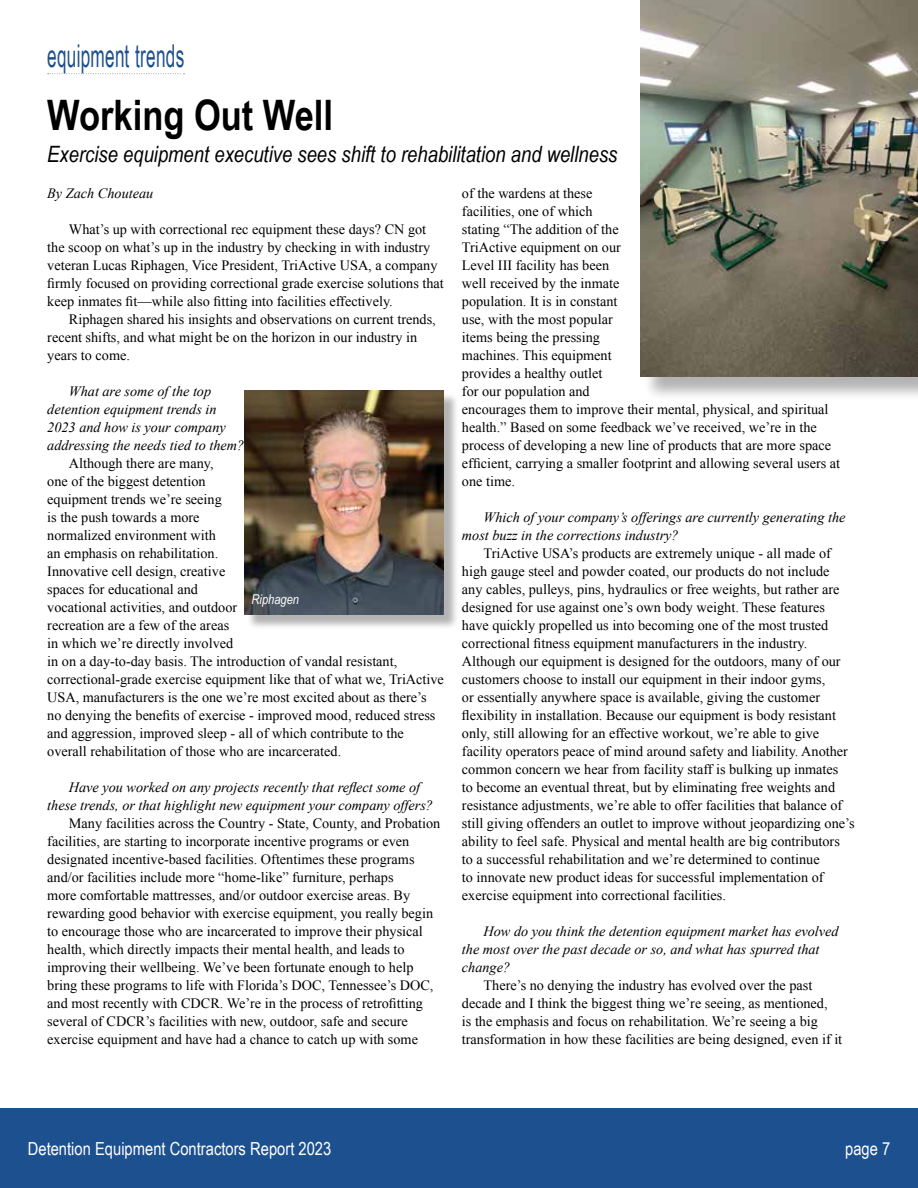
<style>
.page{position:relative;width:918px;height:1188px;background:#fff}
.page>*{position:absolute;margin:0;border:0;box-sizing:border-box;transform-origin:0 0}
.t1{font:700 42px "Arial Narrow";color:#000}
.t2{font:31.5px "Arial Narrow";letter-spacing:.01em;color:#1d508e;scale:.67 1}
.t3{font:italic 22.5px "Arial Narrow";color:#000}
.t4{font:18px "Arial Narrow";color:#fff}
.t5{font:14.25px/18px "Times New Roman";color:#000}
.t6{font:italic 14.25px/18px "Times New Roman";color:#000}
.t7{font:italic 13.5px "Arial Narrow";color:#fff}
</style>
<div class="page">
<svg style="left:48px;top:73px;width:136px;height:1px"></svg>
<div style="left:0;top:1109px;width:918px;height:79px;background:#1d508e"></div>
<div style="left:246px;top:393px;width:213px;height:237px;background:#000;opacity:.3"></div>
<img style="left:244px;top:391px;width:200px;height:224px">
<div style="left:643px;top:2px;width:275px;height:400px;background:#000;opacity:.3"></div>
<img style="left:640px;top:0;width:278px;height:377px">
<h2 class="t2" style="left:47px;top:32px;width:206px">equipment trends</h2>
<h1 class="t1" style="left:47px;top:83px;width:287px">Working Out Well</h1>
<h3 class="t3" style="left:47px;top:139px;width:572px">Exercise equipment executive sees shift to rehabilitation and wellness</h3>
<p class="t6" style="left:47px;top:184px;width:108px">By Zach Chouteau</p>
<p class="t5" style="left:47px;top:220px;width:398px;text-indent:22px">What’s up with correctional rec equipment these days? CN got the scoop on what’s up in the industry by checking in with industry veteran Lucas Riphagen, Vice President, TriActive USA, a company firmly focused on providing correctional grade exercise solutions that keep inmates fit—while also fitting into facilities effectively.</p>
<p class="t5" style="left:47px;top:310px;width:390px;text-indent:22px">Riphagen shared his insights and observations on current trends, recent shifts, and what might be on the horizon in our industry in years to come.</p>
<p class="t6" style="left:47px;top:382px;width:198px;text-indent:22px">What are some of the top detention equipment trends in<br>2023 and how is your company addressing the needs tied to them?</p>
<p class="t5" style="left:47px;top:454px;width:398px;text-indent:22px">Although there are many,<br>one of the biggest detention<br>equipment trends we’re seeing<br>is the push towards a more<br>normalized environment with<br>an emphasis on rehabilitation.<br>Innovative cell design, creative<br>spaces for educational and<br>vocational activities, and outdoor<br>recreation are a few of the areas<br>in which we’re directly involved<br>in on a day-to-day basis. The introduction of vandal resistant, correctional-grade exercise equipment like that of what we, TriActive USA, manufacturers is the one we’re most excited about as there’s no denying the benefits of exercise - improved mood, reduced stress and aggression, improved sleep - all of which contribute to the overall rehabilitation of those who are incarcerated.</p>
<p class="t6" style="left:47px;top:778px;width:387px;text-indent:22px">Have you worked on any projects recently that reflect some of these trends, or that highlight new equipment your company offers?</p>
<p class="t5" style="left:47px;top:814px;width:395px;text-indent:22px">Many facilities across the Country - State, County, and Probation facilities, are starting to incorporate incentive programs or even designated incentive-based facilities. Oftentimes these programs and/or facilities include more “home-like” furniture, perhaps<br>more comfortable mattresses, and/or outdoor exercise areas. By rewarding good behavior with exercise equipment, you really begin to encourage those who are incarcerated to improve their physical health, which directly impacts their mental health, and leads to improving their wellbeing. We’ve been fortunate enough to help bring these programs to life with Florida’s DOC, Tennessee’s DOC, and most recently with CDCR. We’re in the process of retrofitting several of CDCR’s facilities with new, outdoor, safe and secure exercise equipment and have had a chance to catch up with some</p>
<p class="t5" style="left:462px;top:184px;width:380px">of the wardens at these<br>facilities, one of which<br>stating “The addition of the<br>TriActive equipment on our<br>Level III facility has been<br>well received by the inmate<br>population. It is in constant<br>use, with the most popular<br>items being the pressing<br>machines. This equipment<br>provides a healthy outlet<br>for our population and<br>encourages them to improve their mental, physical, and spiritual health.” Based on some feedback we’ve received, we’re in the process of developing a new line of products that are more space efficient, carrying a smaller footprint and allowing several users at one time.</p>
<p class="t6" style="left:462px;top:508px;width:385px;text-indent:22px">Which of your company’s offerings are currently generating the most buzz in the corrections industry?</p>
<p class="t5" style="left:462px;top:544px;width:394px;text-indent:22px">TriActive USA’s products are extremely unique - all made of high gauge steel and powder coated, our products do not include<br>any cables, pulleys, pins, hydraulics or free weights, but rather are designed for use against one’s own body weight. These features have quickly propelled us into becoming one of the most trusted correctional fitness equipment manufacturers in the industry.<br>Although our equipment is designed for the outdoors, many of our customers choose to install our equipment in their indoor gyms,<br>or essentially anywhere space is available, giving the customer flexibility in installation. Because our equipment is body resistant only, still allowing for an effective workout, we’re able to give facility operators peace of mind around safety and liability. Another common concern we hear from facility staff is bulking up inmates<br>to become an eventual threat, but by eliminating free weights and resistance adjustments, we’re able to offer facilities that balance of still giving offenders an outlet to improve without jeopardizing one’s ability to feel safe. Physical and mental health are big contributors<br>to a successful rehabilitation and we’re determined to continue<br>to innovate new product ideas for successful implementation of exercise equipment into correctional facilities.</p>
<p class="t6" style="left:462px;top:922px;width:378px;text-indent:22px">How do you think the detention equipment market has evolved the most over the past decade or so, and what has spurred that change?</p>
<p class="t5" style="left:462px;top:976px;width:382px;text-indent:22px">There’s no denying the industry has evolved over the past decade and I think the biggest thing we’re seeing, as mentioned,<br>is the emphasis and focus on rehabilitation. We’re seeing a big transformation in how these facilities are being designed, even if it</p>
<p class="t7" style="left:252px;top:590px;width:49px">Riphagen</p>
<p class="t4" style="left:28px;top:1136px;width:305px">Detention Equipment Contractors Report 2023</p>
<p class="t4" style="left:845px;top:1136px;width:47px">page 7</p>
</div>
